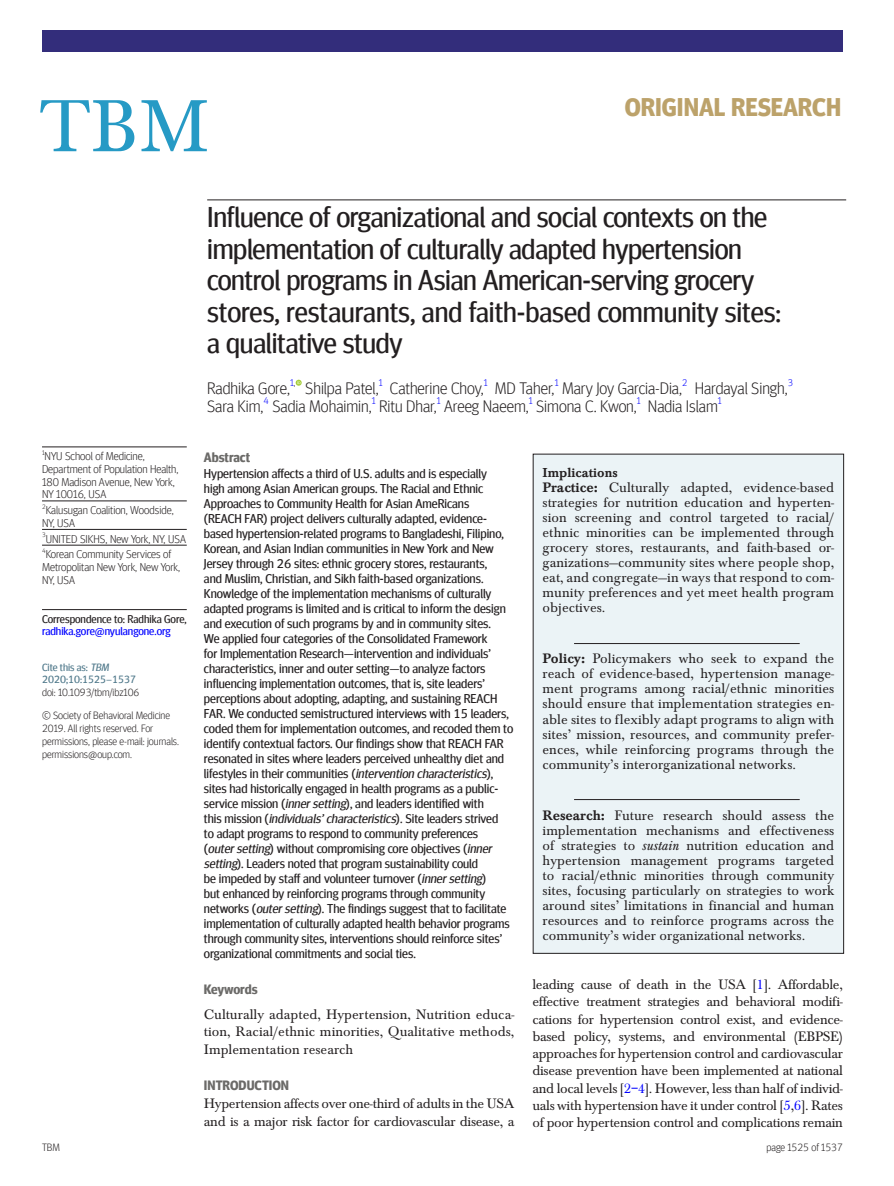
<style>
.page{position:relative;width:894px;height:1186px;background:#fff}
.page>*{position:absolute;margin:0;border:0;box-sizing:border-box;transform-origin:0 0}
.t1{font:76.5px "Baskerville EF";color:#269ac5}
.t2{font:28.5px/31.5px "Meta Headline Offc";letter-spacing:-.01em;color:#231f20}
.t3{font:700 25.5px "Meta Headline Offc";color:#bca26a}
.t4{font:300 16.5px "Meta Headline Offc";color:#231f20}
.t5{font:14.25px/15px "Baskerville EF";color:#231f20;text-align:justify}
.t6{font:14.25px/17.2px "Baskerville EF";letter-spacing:-.025em;color:#231f20}
.t7{font:700 13.5px "Meta Headline Offc";color:#6b6a68}
.t8{font:500 13.5px "Baskerville EF";color:#231f20}
.t9{font:12.75px/15px "Meta Headline Offc";color:#231f20}
.t10{font:300 11.25px/12.8px "Meta Headline Offc";color:#231f20}
.t11{font:11.25px "Meta Headline Offc";color:#231f20}
.t12{font:11.25px "Meta Headline Offc";color:#00f}
.t13{font:300 10.5px/12.8px "Meta Headline Offc";color:#231f20}
.t14{font:10.5px/12.8px "Meta Headline Offc";color:#4f788a}
.t15{font:300 9.6px "Meta Headline Offc";color:#00f}
.t16{font:300 6.6px "Meta Headline Offc";color:#231f20}
.s1{font-style:italic}
.s2{color:#231f20}
.s3{font-weight:500}
.s4{color:#00f}
</style>
<div class="page">
<div style="left:42px;top:30px;width:800px;height:21px;background:#332d7b"></div>
<div style="left:533px;top:454px;width:310px;height:499px;background:#ebf3f6"></div>
<hr style="left:574px;top:643px;width:225px;height:1px;background:#231f20">
<hr style="left:574px;top:799px;width:225px;height:1px;background:#231f20">
<hr style="left:42px;top:446px;width:145px;height:1px;background:#231f20">
<hr style="left:42px;top:500px;width:145px;height:1px;background:#231f20">
<hr style="left:42px;top:529px;width:145px;height:1px;background:#231f20">
<hr style="left:42px;top:545px;width:145px;height:1px;background:#231f20">
<hr style="left:207px;top:199px;width:638px;height:1px;background:#231f20">
<svg style="left:295px;top:380px;width:6px;height:6px"></svg>
<hr style="left:42px;top:609px;width:145px;height:1px;background:#231f20">
<h1 class="t1" style="left:39px;top:84px;width:171px">TBM</h1>
<h3 class="t3" style="left:624px;top:92px;width:218px">ORIGINAL RESEARCH</h3>
<p class="t16" style="left:42px;top:448px;width:4px">1</p>
<p class="t10" style="left:42px;top:450px;width:138px">NYU School of Medicine,<br>Department of Population Health,<br>180 Madison Avenue, New York,<br>NY 10016, USA</p>
<p class="t16" style="left:42px;top:502px;width:5px">2</p>
<p class="t10" style="left:42px;top:504px;width:133px;text-indent:4px">Kalusugan Coalition, Woodside,<br>NY, USA</p>
<p class="t16" style="left:42px;top:531px;width:5px">3</p>
<p class="t10" style="left:46px;top:532px;width:142px">UNITED SIKHS, New York, NY, USA</p>
<p class="t16" style="left:42px;top:547px;width:5px">4</p>
<p class="t10" style="left:42px;top:548px;width:140px;text-indent:4px">Korean Community Services of<br>Metropolitan New York, New York,<br>NY, USA</p>
<p class="t11" style="left:42px;top:612px;width:146px">Correspondence to: Radhika Gore,</p>
<p class="t12" style="left:42px;top:625px;width:130px">radhika.gore@nyulangone.org</p>
<p class="t14" style="left:42px;top:661px;width:95px">Cite this as: <span class="s1">TBM<br></span>2020;10:1525–1537</p>
<p class="t13" style="left:42px;top:686px;width:99px">doi: 10.1093/tbm/ibz106</p>
<p class="t13" style="left:42px;top:709px;width:138px">© Society of Behavioral Medicine<br>2019. All rights reserved. For permissions, please e-mail: journals. permissions@oup.com.</p>
<p class="t2" style="left:207px;top:202px;width:575px">Influence of organizational and social contexts on the implementation of culturally adapted hypertension control programs in Asian American-serving grocery stores, restaurants, and faith-based community sites: a qualitative study</p>
<p class="t4" style="left:207px;top:378px;width:84px">Radhika Gore,</p>
<p class="t15" style="left:290px;top:377px;width:7px">1<span class="s2">,</span></p>
<p class="t4" style="left:305px;top:378px;width:75px">Shilpa Patel,</p>
<p class="t15" style="left:379px;top:377px;width:5px">1</p>
<p class="t4" style="left:389px;top:378px;width:95px">Catherine Choy,</p>
<p class="t15" style="left:483px;top:377px;width:5px">1</p>
<p class="t4" style="left:494px;top:378px;width:189px">MD Taher, Mary Joy Garcia-Dia,</p>
<p class="t15" style="left:554px;top:377px;width:5px">1</p>
<p class="t15" style="left:682px;top:377px;width:7px">2</p>
<p class="t4" style="left:694px;top:378px;width:94px">Hardayal Singh,</p>
<p class="t15" style="left:787px;top:377px;width:7px">3</p>
<p class="t15" style="left:371px;top:395px;width:5px">1</p>
<p class="t15" style="left:436px;top:395px;width:5px">1</p>
<p class="t15" style="left:528px;top:395px;width:5px">1</p>
<p class="t15" style="left:636px;top:395px;width:5px">1</p>
<p class="t4" style="left:647px;top:396px;width:71px">Nadia Islam</p>
<p class="t15" style="left:717px;top:395px;width:5px">1</p>
<p class="t4" style="left:207px;top:396px;width:58px">Sara Kim,</p>
<p class="t15" style="left:263px;top:395px;width:7px">4</p>
<p class="t4" style="left:272px;top:396px;width:366px">Sadia Mohaimin, Ritu Dhar, Areeg Naeem, Simona C. Kwon,</p>
<p class="t7" style="left:204px;top:449px;width:48px">Abstract</p>
<p class="t9" style="left:204px;top:467px;width:311px">Hypertension affects a third of U.S. adults and is especially<br>high among Asian American groups. The Racial and Ethnic Approaches to Community Health for Asian AmeRicans<br>(REACH FAR) project delivers culturally adapted, evidence&shy;based hypertension-related programs to Bangladeshi, Filipino, Korean, and Asian Indian communities in New York and New Jersey through 26 sites: ethnic grocery stores, restaurants,<br>and Muslim, Christian, and Sikh faith-based organizations.<br>Knowledge of the implementation mechanisms of culturally adapted programs is limited and is critical to inform the design and execution of such programs by and in community sites.<br>We applied four categories of the Consolidated Framework<br>for Implementation Research—intervention and individuals’ characteristics, inner and outer setting—to analyze factors influencing implementation outcomes, that is, site leaders’ perceptions about adopting, adapting, and sustaining REACH FAR. We conducted semistructured interviews with 15 leaders, coded them for implementation outcomes, and recoded them to identify contextual factors. Our findings show that REACH FAR resonated in sites where leaders perceived unhealthy diet and lifestyles in their communities (<span class="s1">intervention characteristics</span>), sites had historically engaged in health programs as a public&shy;service mission (<span class="s1">innersetting</span>), and leaders identified with<br>this mission (<span class="s1">individuals’characteristics</span>). Site leaders strived<br>to adapt programs to respond to community preferences (<span class="s1">outersetting</span>) without compromising core objectives (<span class="s1">inner setting</span>). Leaders noted that program sustainability could<br>be impeded by staff and volunteer turnover (<span class="s1">innersetting</span>)<br>but enhanced by reinforcing programs through community networks (<span class="s1">outersetting</span>). The findings suggest that to facilitate implementation of culturally adapted health behavior programs through community sites, interventions should reinforce sites’ organizational commitments and social ties.</p>
<p class="t7" style="left:204px;top:982px;width:55px">Keywords</p>
<p class="t5" style="left:204px;top:1006px;width:312px;line-height:17.2px">Culturally adapted, Hypertension, Nutrition educa&shy;tion, Racial/ethnic minorities, Qualitative methods, Implementation research</p>
<p class="t7" style="left:204px;top:1077px;width:87px">INTRODUCTION</p>
<p class="t6" style="left:204px;top:1095px;width:312px">Hypertension affects over one-third of adults in the USA and is a major risk factor for cardiovascular disease, a</p>
<p class="t8" style="left:542px;top:465px;width:77px">Implications</p>
<p class="t5" style="left:542px;top:481px;width:293px"><span class="s3">Practice:</span> Culturally adapted, evidence-based strategies for nutrition education and hyperten&shy;sion screening and control targeted to racial/ ethnic minorities can be implemented through grocery stores, restaurants, and faith-based or&shy;ganizations—community sites where people shop, eat, and congregate—in ways that respond to com&shy;munity preferences and yet meet health program objectives.</p>
<p class="t5" style="left:542px;top:652px;width:293px"><span class="s3">Policy:</span> Policymakers who seek to expand the reach of evidence-based, hypertension manage&shy;ment programs among racial/ethnic minorities should ensure that implementation strategies en&shy;able sites to flexibly adapt programs to align with sites’ mission, resources, and community prefer&shy;ences, while reinforcing programs through the community’s interorganizational networks.</p>
<p class="t5" style="left:542px;top:808px;width:293px"><span class="s3">Research:</span> Future research should assess the implementation mechanisms and effectiveness of strategies to <span class="s1">sustain</span> nutrition education and hypertension management programs targeted to racial/ethnic minorities through community sites, focusing particularly on strategies to work around sites’ limitations in financial and human resources and to reinforce programs across the community’s wider organizational networks.</p>
<p class="t5" style="left:532px;top:976px;width:312px;line-height:17.2px">leading cause of death in the USA [<span class="s4">1</span>]. Affordable, effective treatment strategies and behavioral modifi&shy;cations for hypertension control exist, and evidence&shy;based policy, systems, and environmental (EBPSE) approaches for hypertension control and cardiovascular disease prevention have been implemented at national and local levels [<span class="s4">2–4</span>]. However, less than half of individ&shy;uals with hypertension have it under control [<span class="s4">5</span>,<span class="s4">6</span>]. Rates of poor hypertension control and complications remain</p>
<p class="t13" style="left:42px;top:1140px;width:19px">TBM</p>
<p class="t13" style="left:766px;top:1140px;width:78px">page 1525 of 1537</p>
</div>
